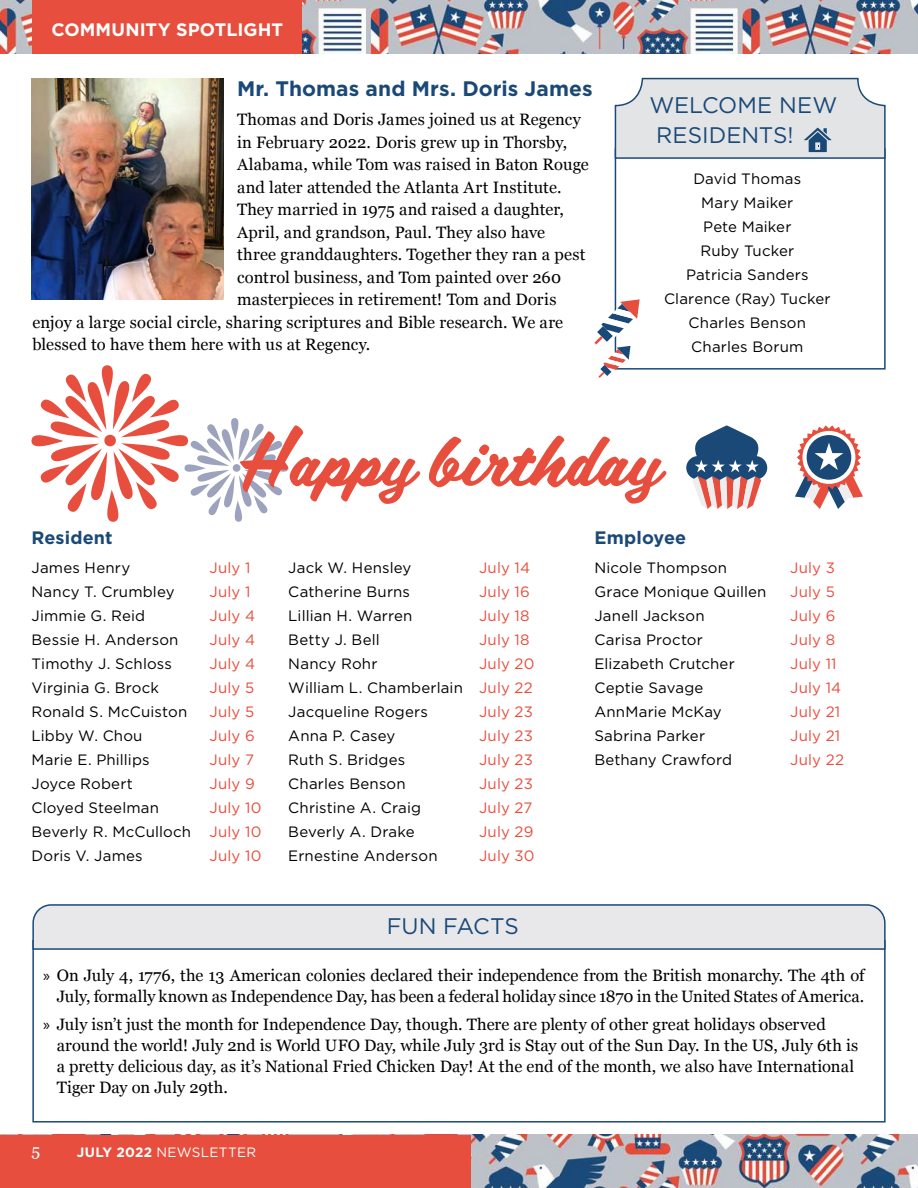
<style>
.page{position:relative;width:918px;height:1188px;background:#fff}
.page>*{position:absolute;margin:0;border:0;box-sizing:border-box;transform-origin:0 0}
.t1{font:22.5px/30px "Gotham";color:#1a4978}
.t2{font:700 21px "Gotham";letter-spacing:.005em;color:#1a4978}
.t3{font:700 18px "Gotham";letter-spacing:.005em;color:#fff}
.t4{font:700 18px "Gotham";letter-spacing:.005em;color:#1a4978}
.t5{font:16.5px/21px "Georgia";letter-spacing:.005em;color:#000;text-align:right}
.t6{font:16.5px "Georgia";color:#fff}
.t7{font:15px/24px "Gotham";letter-spacing:.01em;color:#000}
.t8{font:15px/24px "Gotham";letter-spacing:.01em;color:#e74e3d}
.t9{font:13.5px "Gotham";letter-spacing:.025em;color:#fff}
.s1{font-family:"Myriad Pro"}
.s2{font-weight:700}
</style>
<div class="page">
<img style="left:471px;top:1135px;width:447px;height:53px">
<div style="left:0;top:1135px;width:471px;height:53px;background:#e74e3d"></div>
<img style="left:0;top:0;width:918px;height:54px">
<div style="left:615px;top:148px;width:271px;height:222px;border:2px solid #1a4978"></div>
<svg style="left:614px;top:77px;width:272px;height:83px;background:#d8dce1"></svg>
<div style="left:32px;top:0;width:270px;height:54px;background:#e74e3d"></div>
<img style="left:32px;top:78px;width:192px;height:221px">
<svg style="left:594px;top:299px;width:46px;height:79px"></svg>
<svg style="left:795px;top:425px;width:68px;height:84px"></svg>
<svg style="left:686px;top:425px;width:81px;height:84px"></svg>
<div style="left:32px;top:940px;width:854px;height:183px;border:2px solid #1a4978"></div>
<svg style="left:32px;top:904px;width:854px;height:47px;background:#dadee2"></svg>
<svg style="left:31px;top:365px;width:389px;height:157px"></svg>
<svg style="left:429px;top:436px;width:237px;height:68px"></svg>
<p class="t3" style="left:52px;top:18px;width:233px">COMMUNITY SPOTLIGHT</p>
<p class="t2" style="left:237px;top:75px;width:357px">Mr. Thomas and Mrs. Doris James</p>
<p class="t5" style="left:237px;top:109px;width:345px">Thomas and Doris James joined us at Regency</p>
<p class="t5" style="left:237px;top:131px;width:332px">in February 2022. Doris grew up in Thorsby,</p>
<p class="t5" style="left:237px;top:154px;width:353px">Alabama, while Tom was raised in Baton Rouge</p>
<p class="t5" style="left:237px;top:176px;width:326px">and later attended the Atlanta Art Institute.</p>
<p class="t5" style="left:237px;top:199px;width:328px">They married in 1975 and raised a daughter,</p>
<p class="t5" style="left:237px;top:221px;width:310px">April, and grandson, Paul. They also have</p>
<p class="t5" style="left:237px;top:244px;width:350px">three granddaughters. Together they ran a pest</p>
<p class="t5" style="left:237px;top:266px;width:326px">control business, and Tom painted over 260</p>
<p class="t5" style="left:237px;top:289px;width:321px">masterpieces in retirement! Tom and Doris</p>
<p class="t5" style="left:32px;top:311px;width:532px">enjoy a large social circle, sharing scriptures and Bible research. We are</p>
<p class="t5" style="left:32px;top:334px;width:339px">blessed to have them here with us at Regency.</p>
<h1 class="t1" style="left:656px;top:90px;width:183px;text-indent:-7px">WELCOME NEW<br>RESIDENTS!</h1>
<p class="t7" style="left:664px;top:167px;width:168px;text-align:center">David Thomas<br>Mary Maiker<br>Pete Maiker<br>Ruby Tucker<br>Patricia Sanders<br>Clarence (Ray) Tucker<br>Charles Benson<br>Charles Borum</p>
<p class="t4" style="left:32px;top:526px;width:83px">Resident</p>
<p class="t4" style="left:594px;top:526px;width:93px">Employee</p>
<p class="t7" style="left:32px;top:555px;width:161px">James Henry<br>Nancy T. Crumbley<br>Jimmie G. Reid<br>Bessie H. Anderson<br>Timothy J. Schloss<br>Virginia G. Brock<br>Ronald S. McCuiston<br>Libby W. Chou<br>Marie E. Phillips<br>Joyce Robert<br>Cloyed Steelman<br>Beverly R. McCulloch<br>Doris V. James</p>
<p class="t8" style="left:210px;top:555px;width:53px">July 1<br>July 1<br>July 4<br>July 4<br>July 4<br>July 5<br>July 5<br>July 6<br>July 7<br>July 9<br>July 10<br>July 10<br>July 10</p>
<p class="t7" style="left:594px;top:555px;width:174px">Nicole Thompson<br>Grace Monique Quillen<br>Janell Jackson<br>Carisa Proctor<br>Elizabeth Crutcher<br>Ceptie Savage<br>AnnMarie McKay<br>Sabrina Parker<br>Bethany Crawford</p>
<p class="t8" style="left:790px;top:555px;width:55px">July 3<br>July 5<br>July 6<br>July 8<br>July 11<br>July 14<br>July 21<br>July 21<br>July 22</p>
<p class="t7" style="left:288px;top:555px;width:176px">Jack W. Hensley<br>Catherine Burns<br>Lillian H. Warren<br>Betty J. Bell<br>Nancy Rohr<br>William L. Chamberlain<br>Jacqueline Rogers<br>Anna P. Casey<br>Ruth S. Bridges<br>Charles Benson<br>Christine A. Craig<br>Beverly A. Drake<br>Ernestine Anderson</p>
<p class="t8" style="left:479px;top:555px;width:57px">July 14<br>July 16<br>July 18<br>July 18<br>July 20<br>July 22<br>July 23<br>July 23<br>July 23<br>July 23<br>July 27<br>July 29<br>July 30</p>
<h1 class="t1" style="left:387px;top:911px;width:134px">FUN FACTS</h1>
<p class="t5" style="left:43px;top:964px;width:823px"><span class="s1">»</span> On July 4, 1776, the 13 American colonies declared their independence from the British monarchy. The 4th of<br>July, formally known as Independence Day, has been a federal holiday since 1870 in the United States of America.</p>
<p class="t5" style="left:57px;top:1013px;width:803px;text-align:left;text-indent:-13px"><span class="s1">»</span> July isn’t just the month for Independence Day, though. There are plenty of other great holidays observed around the world! July 2nd is World UFO Day, while July 3rd is Stay out of the Sun Day. In the US, July 6th is a pretty delicious day, as it’s National Fried Chicken Day! At the end of the month, we also have International Tiger Day on July 29th.</p>
<p class="t6" style="left:32px;top:1138px;width:10px">5</p>
<p class="t9" style="left:77px;top:1143px;width:181px"><span class="s2">JULY 2022</span> NEWSLETTER</p>
</div>
